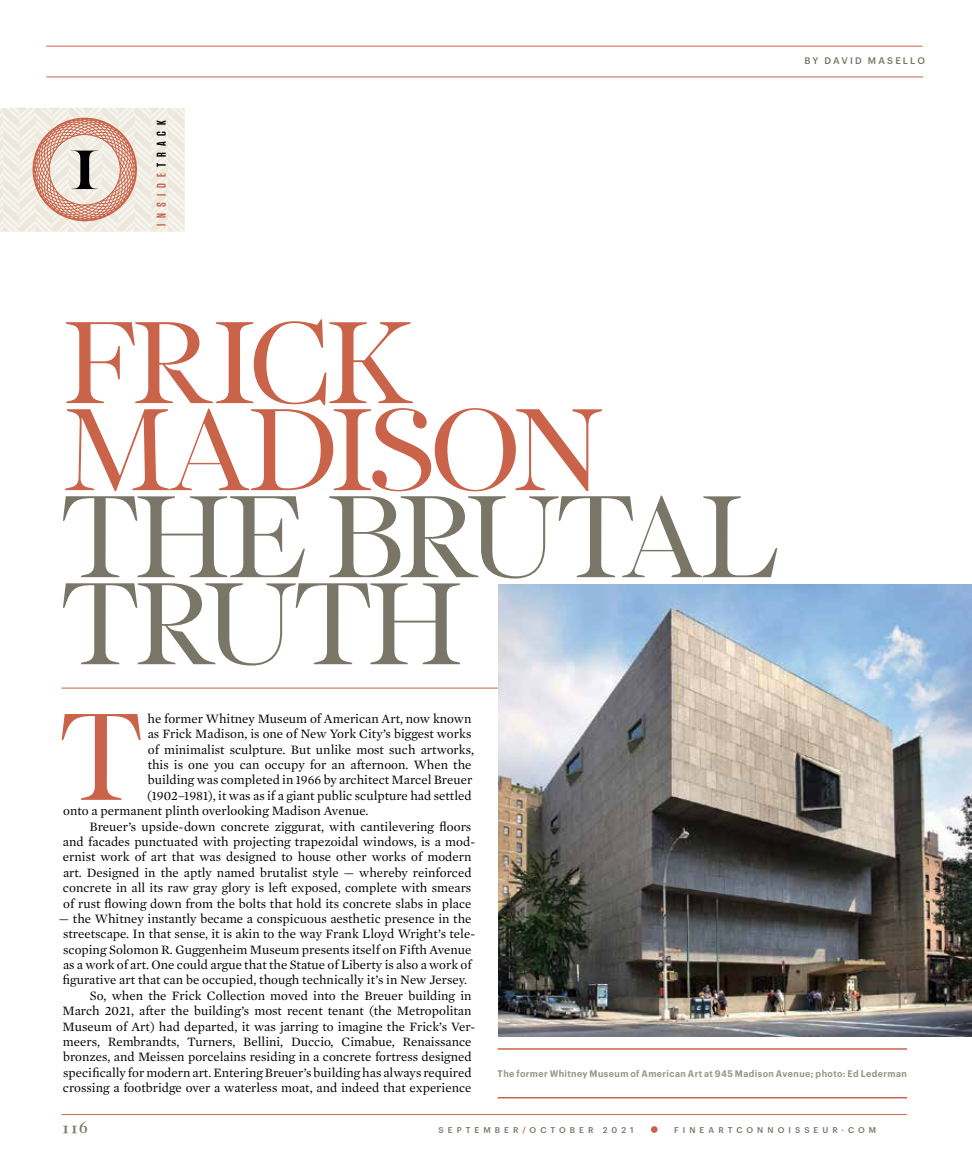
<style>
.page{position:relative;width:972px;height:1175px;background:#fff}
.page>*{position:absolute;margin:0;border:0;box-sizing:border-box;transform-origin:0 0}
.t1{font:127.35px "PF Regal Display Pro";color:#c9644a}
.t2{font:120px/87px "PF Regal Display Pro";letter-spacing:-.05em;color:#7a7667}
.t3{font:120px/87px "PF Regal Display Pro";letter-spacing:-.05em;color:#c9644a}
.t4{font:700 16.5px "Caslon Classico";color:#7a7667}
.t5{font:13.05px "Mercury Text G1";color:#000}
.t6{font:600 12.75px "Tungsten";letter-spacing:.47em;color:#c9644a}
.t7{font:600 9.3px "Graphik Narrow";letter-spacing:.05em;color:#9a9589}
.t8{font:500 9.3px "Graphik";letter-spacing:.23em;color:#7a7667}
.t9{font:500 8.25px "Graphik";letter-spacing:.49em;color:#7a7667}
.s1{color:#000}
.s2{color:#c9644a}
</style>
<div class="page">
<hr style="left:62px;top:1114px;width:845px;height:1px;background:#c9644a">
<div style="left:651px;top:1126px;width:7px;height:6px;background:#c9644a;border-radius:50%"></div>
<svg style="left:0;top:108px;width:184px;height:123px;background:#e7d6cb"></svg>
<hr style="left:46px;top:46px;width:876px;height:1px;background:#c9644a">
<hr style="left:46px;top:76px;width:877px;height:1px;background:#c9644a">
<hr style="left:62px;top:687px;width:845px;height:1px;background:#c9644a">
<img style="left:499px;top:584px;width:473px;height:453px">
<hr style="left:498px;top:1048px;width:409px;height:1px;background:#c9644a">
<hr style="left:498px;top:1097px;width:409px;height:1px;background:#c9644a">
<p class="t6" style="left:155px;top:226px;width:107px;rotate:-90deg">INSIDE<span class="s1">TRACK</span></p>
<p class="t8" style="left:804px;top:55px;width:122px">BY DAVID MASELLO</p>
<h2 class="t3" style="left:61px;top:321px;width:546px">FRICK<br>MADISON</h2>
<h2 class="t2" style="left:61px;top:495px;width:718px">THE BRUTAL<br>TRUTH</h2>
<h1 class="t1" style="left:60px;top:685px;width:84px">T</h1>
<p class="t5" style="left:148px;top:709px;width:326px">he former Whitney Museum of American Art, now known</p>
<p class="t5" style="left:148px;top:724px;width:325px">as Frick Madison, is one of New York City’s biggest works</p>
<p class="t5" style="left:148px;top:740px;width:328px">of minimalist sculpture. But unlike most such artworks,</p>
<p class="t5" style="left:148px;top:755px;width:325px">this is one you can occupy for an afternoon. When the</p>
<p class="t5" style="left:148px;top:770px;width:326px">building was completed in 1966 by architect Marcel Breuer</p>
<p class="t5" style="left:147px;top:786px;width:326px">(1902–1981), it was as if a giant public sculpture had settled</p>
<p class="t5" style="left:63px;top:801px;width:307px">onto a permanent plinth overlooking Madison Avenue.</p>
<p class="t5" style="left:89px;top:817px;width:383px">Breuer’s upside-down concrete ziggurat, with cantilevering floors</p>
<p class="t5" style="left:63px;top:832px;width:414px">and facades punctuated with projecting trapezoidal windows, is a mod-</p>
<p class="t5" style="left:63px;top:847px;width:410px">ernist work of art that was designed to house other works of modern</p>
<p class="t5" style="left:63px;top:863px;width:410px">art. Designed in the aptly named brutalist style — whereby reinforced</p>
<p class="t5" style="left:63px;top:878px;width:410px">concrete in all its raw gray glory is left exposed, complete with smears</p>
<p class="t5" style="left:63px;top:893px;width:410px">of rust flowing down from the bolts that hold its concrete slabs in place</p>
<p class="t5" style="left:59px;top:909px;width:414px">— the Whitney instantly became a conspicuous aesthetic presence in the</p>
<p class="t5" style="left:63px;top:924px;width:413px">streetscape. In that sense, it is akin to the way Frank Lloyd Wright’s tele-</p>
<p class="t5" style="left:63px;top:940px;width:410px">scoping Solomon R. Guggenheim Museum presents itself on Fifth Avenue</p>
<p class="t5" style="left:63px;top:955px;width:410px">as a work of art. One could argue that the Statue of Liberty is also a work of</p>
<p class="t5" style="left:63px;top:970px;width:406px">figurative art that can be occupied, though technically it’s in New Jersey.</p>
<p class="t5" style="left:90px;top:986px;width:383px">So, when the Frick Collection moved into the Breuer building in</p>
<p class="t5" style="left:62px;top:1001px;width:411px">March 2021, after the building’s most recent tenant (the Metropolitan</p>
<p class="t5" style="left:62px;top:1016px;width:414px">Museum of Art) had departed, it was jarring to imagine the Frick’s Ver-</p>
<p class="t5" style="left:63px;top:1032px;width:410px">meers, Rembrandts, Turners, Bellini, Duccio, Cimabue, Renaissance</p>
<p class="t5" style="left:63px;top:1047px;width:410px">bronzes, and Meissen porcelains residing in a concrete fortress designed</p>
<p class="t5" style="left:63px;top:1063px;width:410px">specifically for modern art. Entering Breuer’s building has always required</p>
<p class="t5" style="left:63px;top:1078px;width:410px">crossing a footbridge over a waterless moat, and indeed that experience</p>
<p class="t7" style="left:498px;top:1067px;width:411px">The former Whitney Museum of American Art at 945 Madison Avenue; photo: Ed Lederman</p>
<p class="t4" style="left:62px;top:1117px;width:28px">116</p>
<p class="t9" style="left:439px;top:1124px;width:196px">SEPTEMBER<span class="s2">/</span>OCTOBER 2021</p>
<p class="t9" style="left:674px;top:1124px;width:204px">FINEARTCONNOISSEUR·COM</p>
</div>
